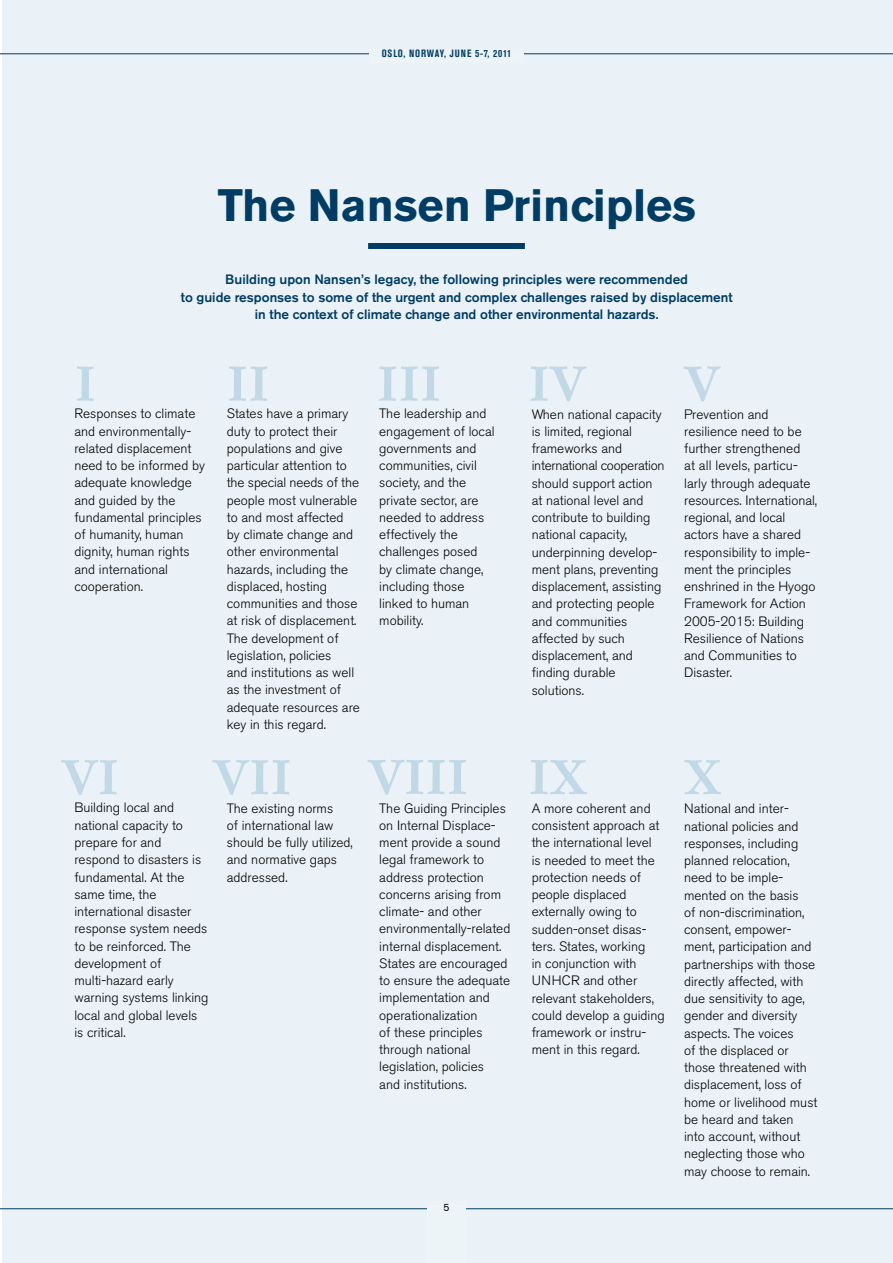
<style>
.page{position:relative;width:893px;height:1263px;background:#fff}
.page>*{position:absolute;margin:0;border:0;box-sizing:border-box;transform-origin:0 0}
.t1{font:700 54px "Garamond";color:#c1d9e6}
.t2{font:700 45px "Akzidenz Grotesk BE";color:#003c64}
.t3{font:300 13.5px/17.2px "Akzidenz Grotesk BE";color:#000}
.t4{font:500 13.5px/17.2px "Akzidenz Grotesk BE";color:#003c64;text-align:center}
.t5{font:700 condensed 10.5px "Akzidenz Grotesk BE";letter-spacing:.085em;color:#003c64}
.t6{font:10.5px "Akzidenz Grotesk BE";color:#000}
</style>
<div class="page">
<div style="left:2px;top:0;width:891px;height:1263px;background:#eaf2f7"></div>
<hr style="left:0;top:54px;width:893px;height:1px;background:#003c64">
<hr style="left:0;top:1208px;width:893px;height:1px;background:#003c64">
<div style="left:427px;top:1203px;width:39px;height:60px;background:#edf4f8"></div>
<div style="left:369px;top:49px;width:155px;height:14px;background:#edf4f8"></div>
<div style="left:368px;top:243px;width:157px;height:6px;background:#003c64"></div>
<p class="t5" style="left:382px;top:48px;width:131px">OSLO, NORWAY, JUNE 5-7, 2011</p>
<h2 class="t2" style="left:218px;top:179px;width:480px">The Nansen Principles</h2>
<p class="t4" style="left:181px;top:271px;width:553px">Building upon Nansen’s legacy, the following principles were recommended<br>to guide responses to some of the urgent and complex challenges raised by displacement in the context of climate change and other environmental hazards.</p>
<h1 class="t1" style="left:75px;top:352px;width:23px">I</h1>
<h1 class="t1" style="left:227px;top:352px;width:44px">II</h1>
<h1 class="t1" style="left:377px;top:352px;width:66px">III</h1>
<h1 class="t1" style="left:528px;top:352px;width:59px">IV</h1>
<p class="t3" style="left:74px;top:405px;width:122px">Responses to climate</p>
<p class="t3" style="left:74px;top:422px;width:132px">and environmentally&shy;related displacement need to be informed by adequate knowledge and guided by the fundamental principles of humanity, human dignity, human rights and international cooperation.</p>
<p class="t3" style="left:227px;top:405px;width:135px">States have a primary duty to protect their populations and give particular attention to the special needs of the people most vulnerable to and most affected by climate change and other environmental hazards, including the displaced, hosting communities and those at risk of displacement.<br>The development of legislation, policies<br>and institutions as well as the investment of adequate resources are key in this regard.</p>
<p class="t3" style="left:379px;top:405px;width:117px">The leadership and engagement of local governments and communities, civil society, and the private sector, are needed to address effectively the challenges posed<br>by climate change, including those linked to human mobility.</p>
<p class="t3" style="left:532px;top:405px;width:134px">When national capacity is limited, regional frameworks and international cooperation should support action at national level and contribute to building national capacity, underpinning develop&shy;ment plans, preventing displacement, assisting and protecting people and communities affected by such displacement, and finding durable solutions.</p>
<h1 class="t1" style="left:684px;top:352px;width:38px">V</h1>
<p class="t3" style="left:684px;top:406px;width:135px">Prevention and resilience need to be further strengthened<br>at all levels, particu&shy;larly through adequate resources. International, regional, and local actors have a shared responsibility to imple&shy;ment the principles enshrined in the Hyogo<br>Framework for Action<br>2005-2015: Building<br>Resilience of Nations and Communities to<br>Disaster.</p>
<h1 class="t1" style="left:62px;top:745px;width:59px">VI</h1>
<h1 class="t1" style="left:213px;top:745px;width:80px">VII</h1>
<h1 class="t1" style="left:368px;top:745px;width:220px">VIII IX</h1>
<h1 class="t1" style="left:684px;top:745px;width:39px">X</h1>
<p class="t3" style="left:74px;top:799px;width:136px">Building local and national capacity to prepare for and respond to disasters is fundamental. At the same time, the international disaster response system needs to be reinforced. The development of multi-hazard early warning systems linking local and global levels is critical.</p>
<p class="t3" style="left:227px;top:799px;width:128px">The existing norms<br>of international law should be fully utilized, and normative gaps addressed.</p>
<p class="t3" style="left:379px;top:800px;width:133px">The Guiding Principles on Internal Displace&shy;ment provide a sound legal framework to address protection concerns arising from climate- and other environmentally-related internal displacement.<br>States are encouraged to ensure the adequate implementation and operationalization<br>of these principles through national legislation, policies<br>and institutions.</p>
<p class="t6" style="left:443px;top:1201px;width:8px">5</p>
<p class="t3" style="left:532px;top:800px;width:135px">A more coherent and consistent approach at the international level<br>is needed to meet the protection needs of people displaced externally owing to sudden-onset disas&shy;ters. States, working<br>in conjunction with<br>UNHCR and other relevant stakeholders, could develop a guiding framework or instru&shy;ment in this regard.</p>
<p class="t3" style="left:684px;top:800px;width:135px">National and inter&shy;national policies and responses, including planned relocation, need to be imple&shy;mented on the basis<br>of non-discrimination, consent, empower&shy;ment, participation and partnerships with those directly affected, with due sensitivity to age, gender and diversity aspects. The voices<br>of the displaced or those threatened with displacement, loss of home or livelihood must be heard and taken into account, without neglecting those who may choose to remain.</p>
</div>
